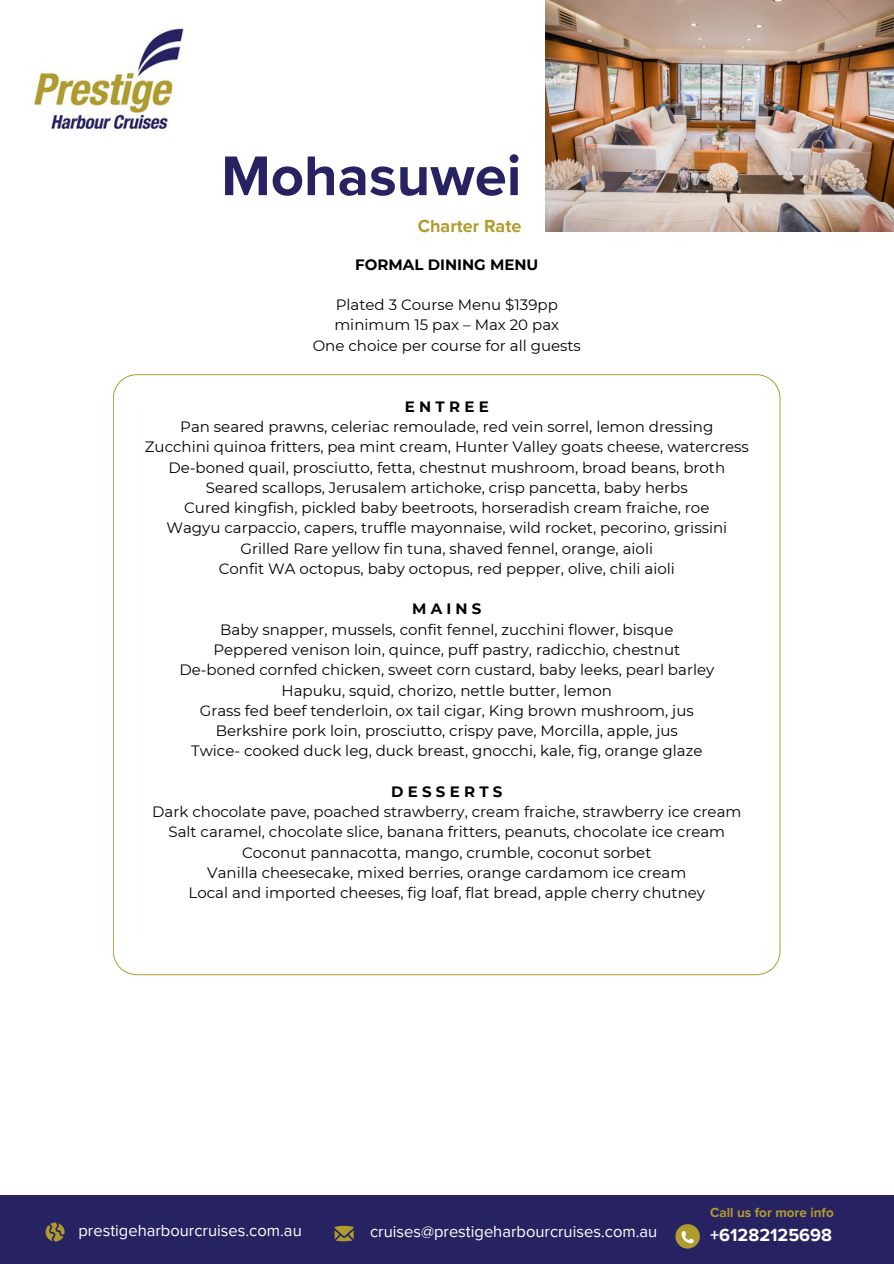
<style>
.page{position:relative;width:894px;height:1264px;background:#fff}
.page>*{position:absolute;margin:0;border:0;box-sizing:border-box;transform-origin:0 0}
.t1{font:700 57.9px "Proxima Nova";color:#272261}
.t2{font:700 18px "Proxima Nova";color:#fff}
.t3{font:700 18px "Proxima Nova";color:#b09b2e}
.t4{font:16.5px "Proxima Nova";color:#fff}
.t5{font:15px/20.2px "Montserrat";color:#000;text-align:center}
.t6{font:700 15px "Montserrat";color:#000}
.t7{font:700 13.5px "Proxima Nova";color:#b09b2e}
.s1{font-weight:700}
</style>
<div class="page">
<div style="left:0;top:1195px;width:893px;height:68px;background:#272261"></div>
<svg style="left:46px;top:1222px;width:19px;height:19px"></svg>
<svg style="left:334px;top:1225px;width:19px;height:16px"></svg>
<svg style="left:675px;top:1224px;width:24px;height:24px"></svg>
<svg style="left:681px;top:1230px;width:12px;height:13px"></svg>
<img style="left:33px;top:28px;width:151px;height:101px">
<svg style="left:113px;top:374px;width:667px;height:601px"></svg>
<img style="left:545px;top:0;width:348px;height:232px">
<h3 class="t1" style="left:221px;top:142px;width:301px">Mohasuwei</h3>
<h3 class="t3" style="left:417px;top:216px;width:105px">Charter Rate</h3>
<p class="t6" style="left:355px;top:255px;width:184px">FORMAL DINING MENU</p>
<p class="t5" style="left:312px;top:295px;width:270px">Plated 3 Course Menu $139pp minimum 15 pax – Max 20 pax<br>One choice per course for all guests</p>
<h1 class="t5" style="left:145px;top:396px;width:605px"><span class="s1">ENTREE<br></span>Pan seared prawns, celeriac remoulade, red vein sorrel, lemon dressing<br>Zucchini quinoa fritters, pea mint cream, Hunter Valley goats cheese, watercress De-boned quail, prosciutto, fetta, chestnut mushroom, broad beans, broth Seared scallops, Jerusalem artichoke, crisp pancetta, baby herbs<br>Cured kingfish, pickled baby beetroots, horseradish cream fraiche, roe<br>Wagyu carpaccio, capers, truffle mayonnaise, wild rocket, pecorino, grissini Grilled Rare yellow fin tuna, shaved fennel, orange, aioli<br>Confit WA octopus, baby octopus, red pepper, olive, chili aioli</h1>
<h2 class="t5" style="left:179px;top:599px;width:536px"><span class="s1">MAINS<br></span>Baby snapper, mussels, confit fennel, zucchini flower, bisque<br>Peppered venison loin, quince, puff pastry, radicchio, chestnut De-boned cornfed chicken, sweet corn custard, baby leeks, pearl barley Hapuku, squid, chorizo, nettle butter, lemon<br>Grass fed beef tenderloin, ox tail cigar, King brown mushroom, jus Berkshire pork loin, prosciutto, crispy pave, Morcilla, apple, jus<br>Twice- cooked duck leg, duck breast, gnocchi, kale, fig, orange glaze</h2>
<p class="t5" style="left:152px;top:781px;width:590px"><span class="s1">DESSERTS<br></span>Dark chocolate pave, poached strawberry, cream fraiche, strawberry ice cream Salt caramel, chocolate slice, banana fritters, peanuts, chocolate ice cream Coconut pannacotta, mango, crumble, coconut sorbet<br>Vanilla cheesecake, mixed berries, orange cardamom ice cream<br>Local and imported cheeses, fig loaf, flat bread, apple cherry chutney</p>
<h5 class="t7" style="left:710px;top:1204px;width:125px">Call us for more info</h5>
<h5 class="t4" style="left:78px;top:1220px;width:225px">prestigeharbourcruises.com.au</h5>
<p class="t4" style="left:370px;top:1221px;width:289px">cruises@prestigeharbourcruises.com.au</p>
<h5 class="t2" style="left:710px;top:1224px;width:123px">+61282125698</h5>
</div>
